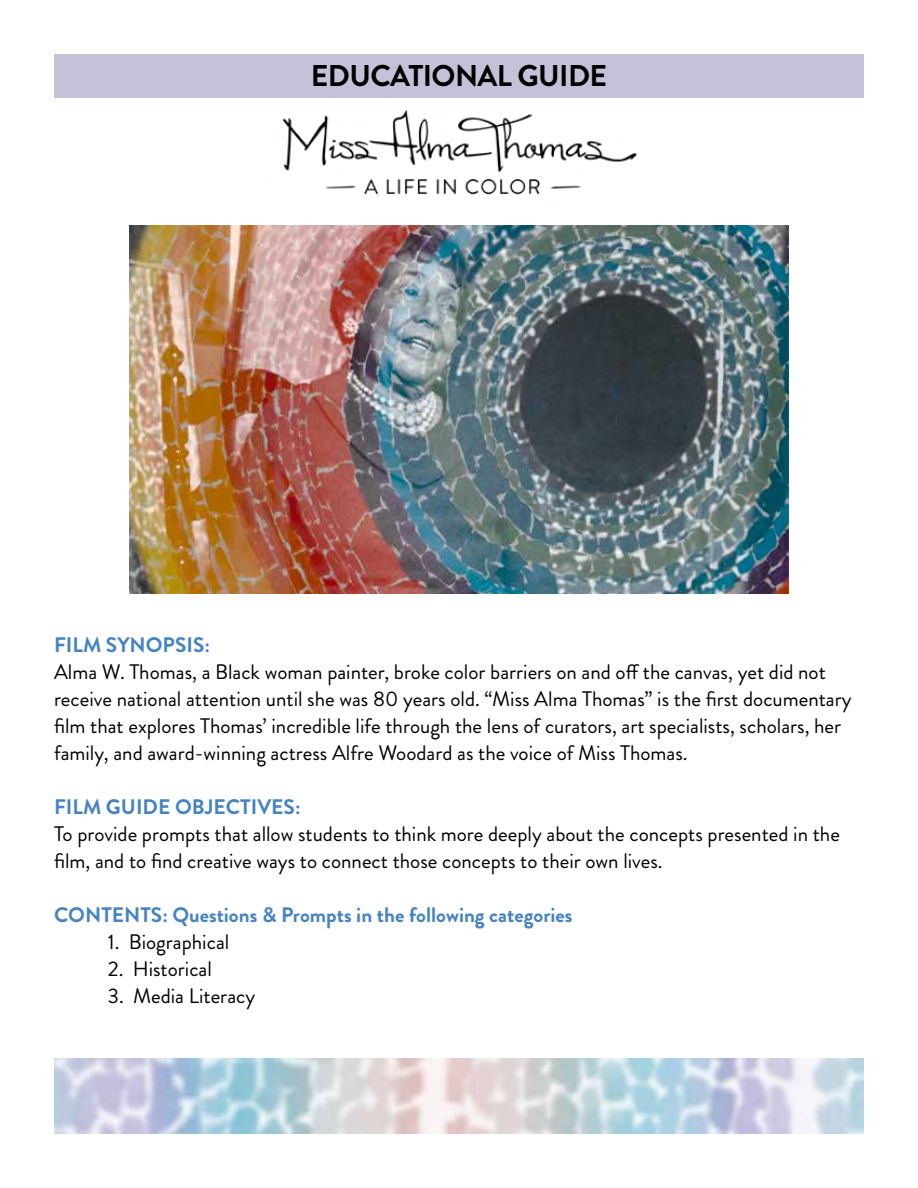
<style>
.page{position:relative;width:918px;height:1188px;background:#fff}
.page>*{position:absolute;margin:0;border:0;box-sizing:border-box;transform-origin:0 0}
.t1{font:700 30px "Brandon Grotesque";letter-spacing:-.02em;color:#000}
.t2{font:21px/27px "Brandon Grotesque";color:#000}
.t3{font:700 21px "Brandon Grotesque";color:#4683c0}
</style>
<div class="page">
<div style="left:54px;top:54px;width:810px;height:43px;background:#c4c1d8"></div>
<img style="left:54px;top:1058px;width:810px;height:76px">
<img style="left:130px;top:226px;width:658px;height:368px">
<img style="left:270px;top:97px;width:378px;height:98px">
<h1 class="t1" style="left:311px;top:55px;width:298px">EDUCATIONAL GUIDE</h1>
<p class="t3" style="left:54px;top:630px;width:158px">FILM SYNOPSIS:</p>
<p class="t2" style="left:54px;top:658px;width:799px">Alma W. Thomas, a Black woman painter, broke color barriers on and off the canvas, yet did not receive national attention until she was 80 years old. “Miss Alma Thomas” is the first documentary film that explores Thomas’ incredible life through the lens of curators, art specialists, scholars, her family, and award-winning actress Alfre Woodard as the voice of Miss Thomas.</p>
<p class="t3" style="left:54px;top:792px;width:248px">FILM GUIDE OBJECTIVES:</p>
<p class="t2" style="left:54px;top:821px;width:787px">To provide prompts that allow students to think more deeply about the concepts presented in the film, and to find creative ways to connect those concepts to their own lives.</p>
<p class="t3" style="left:54px;top:900px;width:520px">CONTENTS: Questions &amp; Prompts in the following categories</p>
<p class="t2" style="left:108px;top:929px;width:123px">1. Biographical</p>
<p class="t2" style="left:108px;top:956px;width:105px">2. Historical</p>
<p class="t2" style="left:108px;top:983px;width:149px">3. Media Literacy</p>
</div>
